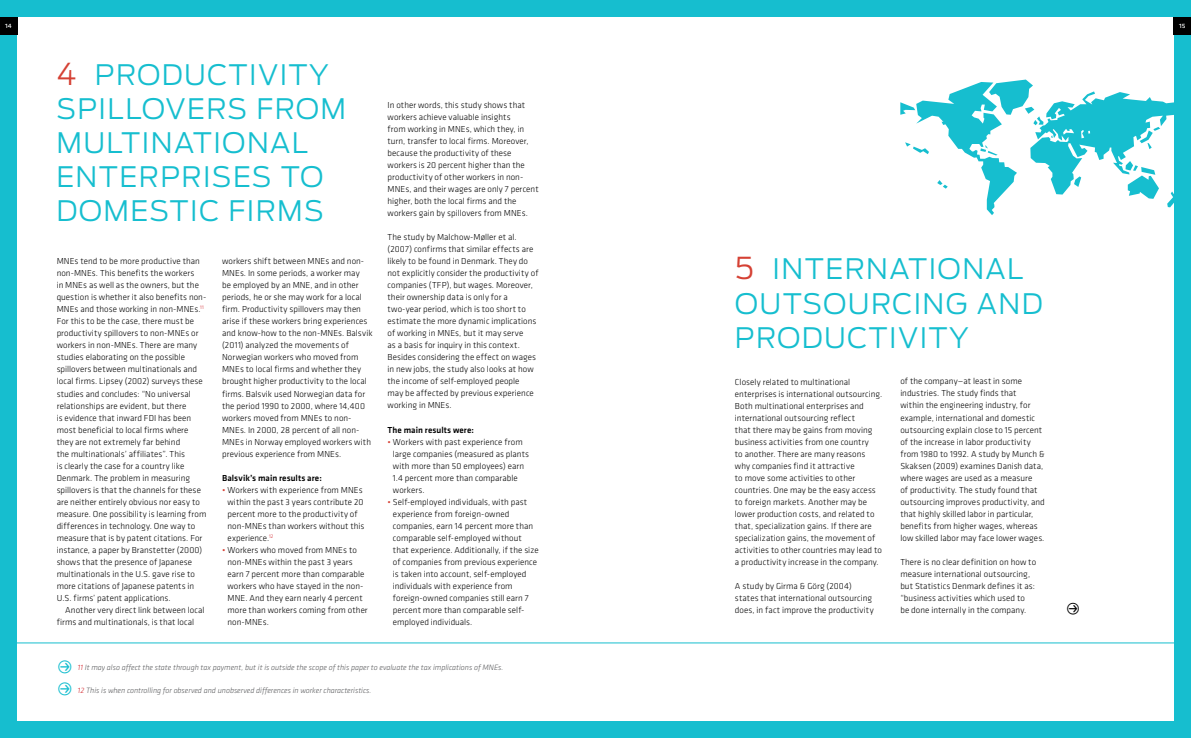
<style>
.page{position:relative;width:1191px;height:738px;background:#fff}
.page>*{position:absolute;margin:0;border:0;box-sizing:border-box;transform-origin:0 0}
.t1{font:300 28px/34px "Antenna";letter-spacing:.05em;color:#16becf}
.t2{font:16.2px "Button Bonus Circle Positive";color:#16becf}
.t3{font:14.6px "Button Bonus Circle Positive";color:#000}
.t4{font:300 9px/12px "Klavika";letter-spacing:.005em;color:#000}
.t5{font:500 9px "Klavika";letter-spacing:.01em;color:#000}
.t6{font:italic 300 8px "Klavika";color:#58595b}
.t7{font:8px "Klavika Regular Caps";color:#fff}
.s1{font-size:30px;color:#d54134}
.s2{color:#d54134}
.s3{color:#d2232a}
</style>
<div class="page">
<div style="left:0;top:0;width:1191px;height:737px;background:#16becf"></div>
<div style="left:17px;top:17px;width:1157px;height:703px;background:#fff"></div>
<div style="left:0;top:17px;width:17px;height:17px;background:#000"></div>
<hr style="left:0;top:642px;width:1191px;height:1px;background:#16becf">
<div style="left:1174px;top:17px;width:17px;height:17px;background:#000"></div>
<p class="t7" style="left:5px;top:21px;width:8px">14</p>
<h1 class="t1" style="left:56px;top:58px;width:286px"><span class="s1">4</span> PRODUCTIVITY<br>SPI LLOVERS FROM<br>MULTI NATIONAL<br>ENTERPRISES TO<br>DOMESTIC FI RMS</h1>
<p class="t4" style="left:57px;top:255px;width:151px">MNEs tend to be more productive than non-MNEs. This benefits the workers<br>in MNEs as well as the owners, but the question is whether it also benefits non-MNEs and those working in non-MNEs.<sup>11<br></sup>For this to be the case, there must be productivity spillovers to non-MNEs or workers in non-MNEs. There are many studies elaborating on the possible spillovers between multinationals and local firms. Lipsey (2002) surveys these studies and concludes: “No universal relationships are evident, but there<br>is evidence that inward FDI has been most beneficial to local firms where they are not extremely far behind<br>the multinationals’ affiliates”. This<br>is clearly the case for a country like Denmark. The problem in measuring spillovers is that the channels for these are neither entirely obvious nor easy to measure. One possibility is learning from differences in technology. One way to measure that is by patent citations. For instance, a paper by Branstetter (2000) shows that the presence of Japanese multinationals in the U.S. gave rise to more citations of Japanese patents in U.S. firms’ patent applications.</p>
<p class="t4" style="left:57px;top:603px;width:149px;text-indent:9px">Another very direct link between local firms and multinationals, is that local</p>
<p class="t4" style="left:222px;top:255px;width:152px">workers shift between MNEs and non-MNEs. In some periods, a worker may<br>be employed by an MNE, and in other periods, he or she may work for a local firm. Productivity spillovers may then arise if these workers bring experiences and know-how to the non-MNEs. Balsvik (2011) analyzed the movements of Norwegian workers who moved from MNEs to local firms and whether they brought higher productivity to the local firms. Balsvik used Norwegian data for the period 1990 to 2000, where 14,400 workers moved from MNEs to non-MNEs. In 2000, 28 percent of all non-MNEs in Norway employed workers with previous experience from MNEs.</p>
<p class="t5" style="left:222px;top:472px;width:101px">Balsvik’s main results are:</p>
<p class="t4" style="left:227px;top:483px;width:138px;text-indent:-5px"><span class="s2">•</span> Workers with experience from MNEs within the past 3 years contribute 20 percent more to the productivity of non-MNEs than workers without this experience.<sup>12</sup></p>
<p class="t4" style="left:227px;top:543px;width:142px;text-indent:-5px"><span class="s2">•</span> Workers who moved from MNEs to non-MNEs within the past 3 years earn 7 percent more than comparable workers who have stayed in the non-<br>MNE. And they earn nearly 4 percent more than workers coming from other non-MNEs.</p>
<p class="t4" style="left:387px;top:99px;width:153px">In other words, this study shows that workers achieve valuable insights<br>from working in MNEs, which they, in turn, transfer to local firms. Moreover, because the productivity of these workers is 20 percent higher than the productivity of other workers in non-MNEs, and their wages are only 7 percent higher, both the local firms and the workers gain by spillovers from MNEs.</p>
<p class="t4" style="left:387px;top:231px;width:152px">The study by Malchow-Møller et al. (2007) confirms that similar effects are likely to be found in Denmark. They do not explicitly consider the productivity of companies (TFP), but wages. Moreover, their ownership data is only for a two-year period, which is too short to estimate the more dynamic implications of working in MNEs, but it may serve<br>as a basis for inquiry in this context.<br>Besides considering the effect on wages in new jobs, the study also looks at how the income of self-employed people<br>may be affected by previous experience working in MNEs.</p>
<p class="t5" style="left:387px;top:424px;width:88px">The main results were:</p>
<p class="t4" style="left:393px;top:435px;width:138px;text-indent:-5px"><span class="s2">•</span> Workers with past experience from large companies (measured as plants with more than 50 employees) earn<br>1.4 percent more than comparable workers.</p>
<p class="t4" style="left:393px;top:495px;width:147px;text-indent:-5px"><span class="s2">•</span> Self-employed individuals, with past experience from foreign-owned companies, earn 14 percent more than comparable self-employed without that experience. Additionally, if the size of companies from previous experience is taken into account, self-employed individuals with experience from foreign-owned companies still earn 7 percent more than comparable self&shy;employed individuals.</p>
<h2 class="t2" style="left:57px;top:659px;width:18px">P</h2>
<p class="t6" style="left:78px;top:662px;width:427px"><span class="s3">11</span> It may also affect the state through tax payment, but it is outside the scope of this paper to evaluate the tax implications of MNEs.</p>
<h2 class="t2" style="left:57px;top:681px;width:18px">P</h2>
<p class="t6" style="left:78px;top:685px;width:295px"><span class="s3">12</span> This is when controlling for observed and unobserved differences in worker characteristics.</p>
<h1 class="t1" style="left:735px;top:252px;width:309px"><span class="s1">5</span> INTERNATIONAL<br>OUTSOURCI NG AND<br>PRODUCTIVITY</h1>
<p class="t4" style="left:735px;top:375px;width:149px">Closely related to multinational enterprises is international outsourcing.<br>Both multinational enterprises and international outsourcing reflect<br>that there may be gains from moving business activities from one country<br>to another. There are many reasons why companies find it attractive<br>to move some activities to other countries. One may be the easy access to foreign markets. Another may be lower production costs, and related to that, specialization gains. If there are specialization gains, the movement of activities to other countries may lead to a productivity increase in the company.</p>
<p class="t4" style="left:735px;top:579px;width:140px">A study by Girma &amp; Görg (2004) states that international outsourcing does, in fact improve the productivity</p>
<p class="t4" style="left:900px;top:375px;width:146px">of the company—at least in some industries. The study finds that<br>within the engineering industry, for example, international and domestic outsourcing explain close to 15 percent of the increase in labor productivity from 1980 to 1992. A study by Munch &amp; Skaksen (2009) examines Danish data, where wages are used as a measure<br>of productivity. The study found that outsourcing improves productivity, and that highly skilled labor in particular, benefits from higher wages, whereas low skilled labor may face lower wages.</p>
<p class="t4" style="left:900px;top:555px;width:137px">There is no clear definition on how to measure international outsourcing, but Statistics Denmark defines it as: “business activities which used to be done internally in the company.</p>
<h3 class="t3" style="left:1065px;top:601px;width:16px">P</h3>
<p class="t7" style="left:1179px;top:21px;width:8px">15</p>
</div>
